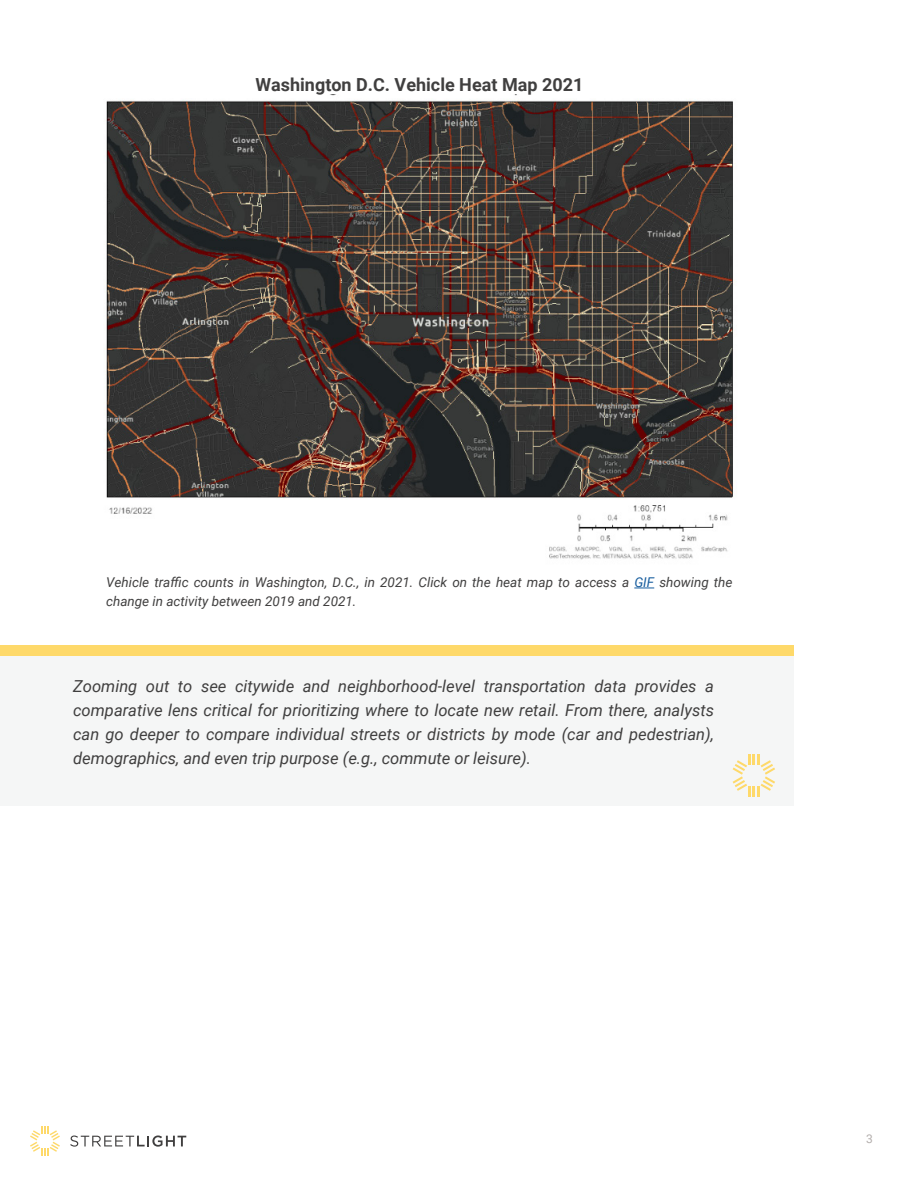
<style>
.page{position:relative;width:918px;height:1188px;background:#fff}
.page>*{position:absolute;margin:0;border:0;box-sizing:border-box;transform-origin:0 0}
.t1{font:700 18px "Roboto";color:#403f3f}
.t2{font:italic 16.5px/24px "Roboto";color:#403f3f;text-align:justify}
.t3{font:italic 13.5px/19.5px "Roboto";color:#403f3f}
.t4{font:12px "Roboto";color:#b3aeac}
.s1{color:#175d9e}
</style>
<div class="page">
<svg style="left:30px;top:1126px;width:30px;height:30px"></svg>
<svg style="left:70px;top:1135px;width:116px;height:12px"></svg>
<img style="left:105px;top:94px;width:630px;height:466px">
<svg style="left:634px;top:588px;width:20px;height:1px"></svg>
<div style="left:0;top:645px;width:793px;height:161px;background:#f5f6f6"></div>
<svg style="left:733px;top:754px;width:42px;height:43px"></svg>
<div style="left:0;top:645px;width:793px;height:11px;background:#fed96a"></div>
<p class="t1" style="left:255px;top:72px;width:329px">Washington D.C. Vehicle Heat Map 2021</p>
<p class="t3" style="left:106px;top:572px;width:628px">Vehicle traffic counts in Washington, D.C., in 2021. Click on the heat map to access a <span class="s1">GIF</span> showing the change in activity between 2019 and 2021.</p>
<p class="t2" style="left:73px;top:674px;width:642px">Zooming out to see citywide and neighborhood-level transportation data provides a comparative lens critical for prioritizing where to locate new retail. From there, analysts can go deeper to compare individual streets or districts by mode (car and pedestrian), demographics, and even trip purpose (e.g., commute or leisure).</p>
<p class="t4" style="left:866px;top:1130px;width:8px">3</p>
</div>
